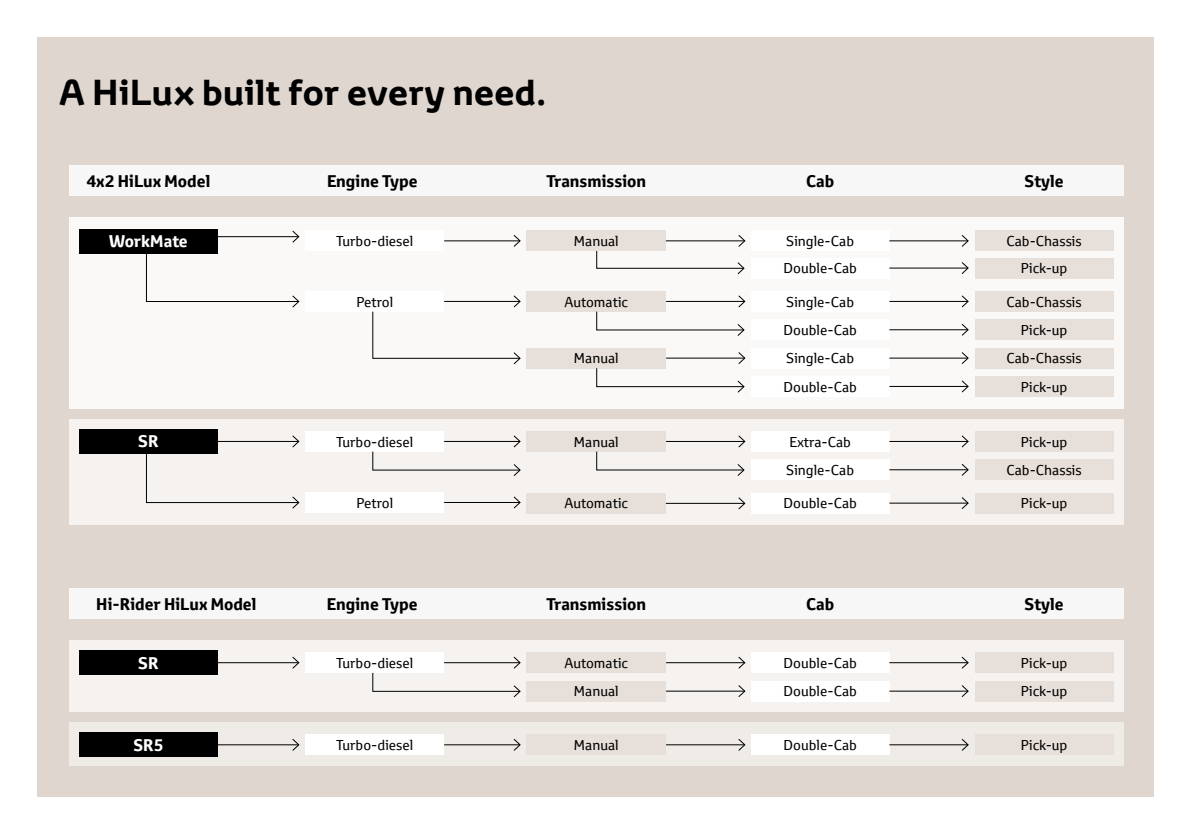
<style>
.page{position:relative;width:1191px;height:834px;background:#fff}
.page>*{position:absolute;margin:0;border:0;box-sizing:border-box;transform-origin:0 0}
.t1{font:700 35px "Toyota Display";letter-spacing:.01em;color:#000}
.t2{font:700 16.45px "Toyota Text";color:#000}
.t3{font:700 16.45px "Toyota Text";color:#fff}
.t4{font:13.83px/28.3px "Toyota Text";color:#000}
</style>
<div class="page">
<div style="left:37px;top:37px;width:1116px;height:759px;background:#ded6cf"></div>
<div style="left:69px;top:165px;width:1055px;height:31px;background:#f7f7f7"></div>
<div style="left:69px;top:588px;width:1055px;height:31px;background:#f7f7f7"></div>
<div style="left:69px;top:217px;width:1055px;height:191px;background:#faf9f7"></div>
<div style="left:79px;top:229px;width:139px;height:24px;background:#000"></div>
<hr style="left:218px;top:236px;width:81px;height:1px;background:#000">
<svg style="left:291px;top:230px;width:9px;height:13px"></svg>
<div style="left:305px;top:291px;width:139px;height:20px;background:#fff"></div>
<div style="left:527px;top:291px;width:139px;height:20px;background:#e7e0da"></div>
<div style="left:527px;top:348px;width:139px;height:20px;background:#e7e0da"></div>
<div style="left:751px;top:291px;width:138px;height:20px;background:#fff"></div>
<div style="left:751px;top:348px;width:138px;height:20px;background:#fff"></div>
<div style="left:751px;top:319px;width:138px;height:21px;background:#fff"></div>
<div style="left:751px;top:376px;width:138px;height:20px;background:#fff"></div>
<div style="left:974px;top:291px;width:139px;height:20px;background:#e7e0da"></div>
<div style="left:974px;top:348px;width:139px;height:20px;background:#e7e0da"></div>
<div style="left:974px;top:319px;width:139px;height:21px;background:#e7e0da"></div>
<div style="left:974px;top:376px;width:139px;height:20px;background:#e7e0da"></div>
<hr style="left:889px;top:301px;width:79px;height:1px;background:#000">
<svg style="left:960px;top:295px;width:9px;height:13px"></svg>
<hr style="left:889px;top:357px;width:79px;height:1px;background:#000">
<svg style="left:960px;top:352px;width:9px;height:12px"></svg>
<hr style="left:889px;top:329px;width:79px;height:1px;background:#000">
<svg style="left:960px;top:323px;width:9px;height:13px"></svg>
<hr style="left:889px;top:386px;width:79px;height:1px;background:#000">
<svg style="left:960px;top:380px;width:9px;height:13px"></svg>
<svg style="left:372px;top:295px;width:149px;height:70px"></svg>
<svg style="left:596px;top:295px;width:150px;height:41px"></svg>
<svg style="left:596px;top:352px;width:150px;height:41px"></svg>
<div style="left:751px;top:258px;width:138px;height:20px;background:#fff"></div>
<div style="left:974px;top:258px;width:139px;height:20px;background:#e7e0da"></div>
<hr style="left:889px;top:267px;width:79px;height:1px;background:#000">
<svg style="left:960px;top:262px;width:9px;height:12px"></svg>
<div style="left:305px;top:231px;width:139px;height:20px;background:#fff"></div>
<div style="left:527px;top:231px;width:139px;height:20px;background:#e7e0da"></div>
<div style="left:751px;top:231px;width:138px;height:20px;background:#fff"></div>
<div style="left:974px;top:231px;width:139px;height:20px;background:#e7e0da"></div>
<hr style="left:444px;top:240px;width:76px;height:1px;background:#000">
<svg style="left:513px;top:235px;width:8px;height:12px"></svg>
<hr style="left:889px;top:240px;width:79px;height:1px;background:#000">
<svg style="left:960px;top:235px;width:9px;height:12px"></svg>
<svg style="left:596px;top:235px;width:150px;height:40px"></svg>
<svg style="left:146px;top:253px;width:154px;height:55px"></svg>
<div style="left:69px;top:419px;width:1055px;height:105px;background:#f5f2ef"></div>
<div style="left:69px;top:640px;width:1055px;height:71px;background:#f5f2ef"></div>
<div style="left:69px;top:722px;width:1055px;height:43px;background:#efebe7"></div>
<div style="left:79px;top:429px;width:139px;height:24px;background:#000"></div>
<div style="left:79px;top:650px;width:139px;height:24px;background:#000"></div>
<div style="left:79px;top:732px;width:139px;height:25px;background:#000"></div>
<div style="left:305px;top:431px;width:139px;height:20px;background:#fff"></div>
<div style="left:305px;top:652px;width:139px;height:20px;background:#fff"></div>
<div style="left:305px;top:734px;width:139px;height:20px;background:#fff"></div>
<div style="left:527px;top:652px;width:139px;height:20px;background:#e7e0da"></div>
<div style="left:527px;top:734px;width:139px;height:20px;background:#e7e0da"></div>
<div style="left:527px;top:431px;width:139px;height:20px;background:#e7e0da"></div>
<div style="left:527px;top:681px;width:139px;height:20px;background:#e7e0da"></div>
<div style="left:751px;top:652px;width:138px;height:20px;background:#fff"></div>
<div style="left:751px;top:734px;width:138px;height:20px;background:#fff"></div>
<div style="left:751px;top:681px;width:138px;height:20px;background:#fff"></div>
<div style="left:751px;top:431px;width:138px;height:20px;background:#fff"></div>
<div style="left:751px;top:459px;width:138px;height:21px;background:#fff"></div>
<div style="left:974px;top:431px;width:139px;height:20px;background:#e7e0da"></div>
<div style="left:974px;top:652px;width:139px;height:20px;background:#e7e0da"></div>
<div style="left:974px;top:734px;width:139px;height:20px;background:#e7e0da"></div>
<div style="left:974px;top:681px;width:139px;height:20px;background:#e7e0da"></div>
<div style="left:974px;top:493px;width:139px;height:20px;background:#e7e0da"></div>
<div style="left:974px;top:459px;width:139px;height:21px;background:#e7e0da"></div>
<hr style="left:218px;top:662px;width:81px;height:1px;background:#000">
<svg style="left:291px;top:656px;width:9px;height:13px"></svg>
<hr style="left:218px;top:744px;width:81px;height:1px;background:#000">
<svg style="left:291px;top:739px;width:9px;height:12px"></svg>
<hr style="left:444px;top:744px;width:76px;height:1px;background:#000">
<svg style="left:513px;top:739px;width:8px;height:12px"></svg>
<hr style="left:889px;top:662px;width:79px;height:1px;background:#000">
<svg style="left:960px;top:656px;width:9px;height:13px"></svg>
<hr style="left:889px;top:744px;width:79px;height:1px;background:#000">
<svg style="left:960px;top:739px;width:9px;height:12px"></svg>
<hr style="left:889px;top:690px;width:79px;height:1px;background:#000">
<svg style="left:960px;top:685px;width:9px;height:12px"></svg>
<hr style="left:889px;top:441px;width:79px;height:1px;background:#000">
<svg style="left:960px;top:435px;width:9px;height:13px"></svg>
<hr style="left:889px;top:469px;width:79px;height:1px;background:#000">
<svg style="left:960px;top:463px;width:9px;height:13px"></svg>
<hr style="left:666px;top:662px;width:79px;height:1px;background:#000">
<svg style="left:737px;top:656px;width:9px;height:13px"></svg>
<hr style="left:666px;top:744px;width:79px;height:1px;background:#000">
<svg style="left:737px;top:739px;width:9px;height:12px"></svg>
<hr style="left:666px;top:690px;width:79px;height:1px;background:#000">
<svg style="left:737px;top:685px;width:9px;height:12px"></svg>
<svg style="left:372px;top:435px;width:149px;height:41px"></svg>
<svg style="left:372px;top:656px;width:149px;height:42px"></svg>
<svg style="left:596px;top:435px;width:150px;height:41px"></svg>
<div style="left:305px;top:492px;width:139px;height:20px;background:#fff"></div>
<div style="left:527px;top:493px;width:139px;height:20px;background:#e7e0da"></div>
<div style="left:751px;top:493px;width:138px;height:20px;background:#fff"></div>
<hr style="left:444px;top:502px;width:76px;height:1px;background:#000">
<svg style="left:513px;top:496px;width:8px;height:13px"></svg>
<hr style="left:889px;top:502px;width:79px;height:1px;background:#000">
<svg style="left:960px;top:497px;width:9px;height:12px"></svg>
<hr style="left:666px;top:503px;width:79px;height:1px;background:#000">
<svg style="left:737px;top:497px;width:9px;height:13px"></svg>
<svg style="left:146px;top:435px;width:154px;height:74px"></svg>
<h1 class="t1" style="left:59px;top:68px;width:488px">A HiLux built for every need.</h1>
<p class="t2" style="left:87px;top:170px;width:125px">4x2 HiLux Model</p>
<p class="t2" style="left:327px;top:170px;width:92px">Engine Type</p>
<p class="t2" style="left:546px;top:170px;width:101px">Transmission</p>
<p class="t2" style="left:806px;top:170px;width:30px">Cab</p>
<p class="t2" style="left:1024px;top:170px;width:41px">Style</p>
<p class="t3" style="left:109px;top:230px;width:80px">WorkMate</p>
<p class="t3" style="left:138px;top:430px;width:22px">SR</p>
<p class="t4" style="left:336px;top:226px;width:79px">Turbo-diesel</p>
<p class="t4" style="left:574px;top:226px;width:46px">Manual</p>
<p class="t4" style="left:786px;top:226px;width:69px">Single-Cab</p>
<p class="t4" style="left:1006px;top:226px;width:77px">Cab-Chassis</p>
<p class="t4" style="left:783px;top:254px;width:75px">Double-Cab</p>
<p class="t4" style="left:1020px;top:254px;width:48px">Pick-up</p>
<p class="t4" style="left:356px;top:287px;width:38px">Petrol</p>
<p class="t4" style="left:564px;top:287px;width:65px">Automatic</p>
<p class="t4" style="left:786px;top:287px;width:69px">Single-Cab</p>
<p class="t4" style="left:1006px;top:287px;width:77px">Cab-Chassis</p>
<p class="t4" style="left:783px;top:315px;width:75px">Double-Cab</p>
<p class="t4" style="left:1020px;top:315px;width:48px">Pick-up</p>
<p class="t4" style="left:574px;top:344px;width:46px">Manual</p>
<p class="t4" style="left:786px;top:344px;width:69px">Single-Cab</p>
<p class="t4" style="left:1006px;top:344px;width:77px">Cab-Chassis</p>
<p class="t4" style="left:783px;top:372px;width:75px">Double-Cab</p>
<p class="t4" style="left:1020px;top:372px;width:48px">Pick-up</p>
<p class="t4" style="left:336px;top:427px;width:79px">Turbo-diesel</p>
<p class="t4" style="left:574px;top:427px;width:46px">Manual</p>
<p class="t4" style="left:786px;top:427px;width:69px">Extra-Cab<br>Single-Cab</p>
<p class="t4" style="left:1020px;top:427px;width:48px">Pick-up</p>
<p class="t4" style="left:1006px;top:455px;width:77px">Cab-Chassis</p>
<p class="t4" style="left:356px;top:488px;width:38px">Petrol</p>
<p class="t4" style="left:564px;top:489px;width:65px">Automatic</p>
<p class="t4" style="left:783px;top:489px;width:75px">Double-Cab</p>
<p class="t4" style="left:1020px;top:489px;width:48px">Pick-up</p>
<p class="t2" style="left:96px;top:592px;width:162px">Hi-Rider HiLux Model</p>
<p class="t2" style="left:327px;top:593px;width:92px">Engine Type</p>
<p class="t2" style="left:546px;top:593px;width:101px">Transmission</p>
<p class="t2" style="left:806px;top:593px;width:30px">Cab</p>
<p class="t2" style="left:1024px;top:593px;width:41px">Style</p>
<p class="t3" style="left:138px;top:651px;width:22px">SR</p>
<p class="t3" style="left:133px;top:733px;width:32px">SR5</p>
<p class="t4" style="left:336px;top:648px;width:79px">Turbo-diesel</p>
<p class="t4" style="left:336px;top:730px;width:79px">Turbo-diesel</p>
<p class="t4" style="left:564px;top:648px;width:65px">Automatic</p>
<p class="t4" style="left:574px;top:676px;width:46px">Manual</p>
<p class="t4" style="left:574px;top:730px;width:46px">Manual</p>
<p class="t4" style="left:783px;top:648px;width:75px">Double-Cab</p>
<p class="t4" style="left:783px;top:676px;width:75px">Double-Cab</p>
<p class="t4" style="left:783px;top:730px;width:75px">Double-Cab</p>
<p class="t4" style="left:1020px;top:648px;width:48px">Pick-up</p>
<p class="t4" style="left:1020px;top:676px;width:48px">Pick-up</p>
<p class="t4" style="left:1020px;top:730px;width:48px">Pick-up</p>
</div>
